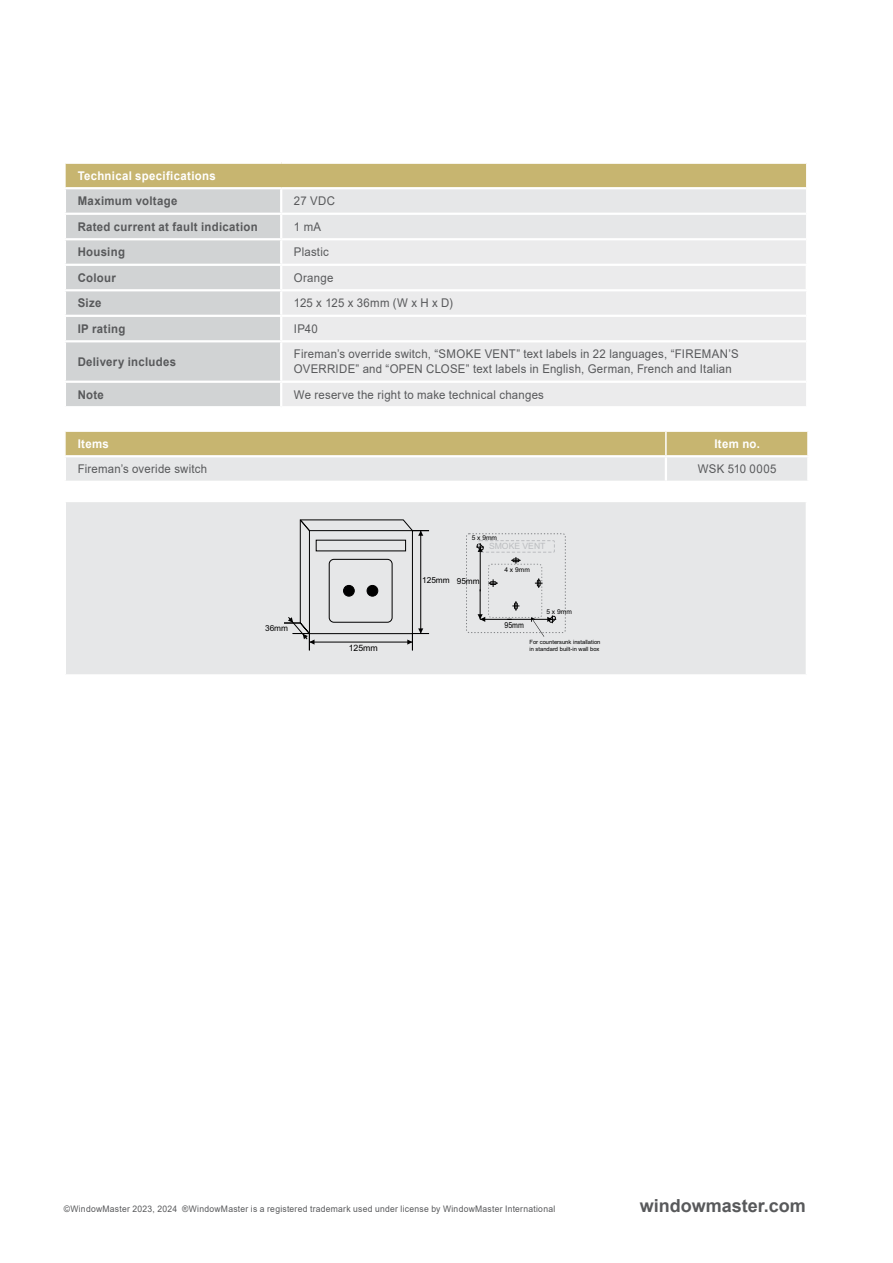
<style>
.page{position:relative;width:893px;height:1263px;background:#fff}
.page>*{position:absolute;margin:0;border:0;box-sizing:border-box;transform-origin:0 0}
.t1{font:700 18px "Arial";color:#58595b}
.t2{font:12px/15px "Arial";letter-spacing:.02em;color:#58595b;scale:.95 1}
.t3{font:700 12px "Arial";letter-spacing:.025em;color:#58595b;scale:.95 1}
.t4{font:700 12px "Arial";letter-spacing:.03em;color:#fff;scale:.95 1}
.t5{font:9px "Arial";letter-spacing:.03em;color:#58595b;scale:.95 1}
.t6{font:8.7px "Arial";color:#000}
.t7{font:8.55px "Arial";color:#bbbdc0}
.t8{font:8.25px "Arial";color:#000}
.t9{font:8.25px "Arial";color:#000;scale:.85 1}
.t10{font:6.6px "Arial";color:#000}
.t11{font:5.85px/6.4px "Arial";color:#000}
</style>
<div class="page">
<div style="left:65px;top:163px;width:742px;height:25px;background:#c7b570"></div>
<div style="left:66px;top:189px;width:214px;height:217px;background:#d1d3d4"></div>
<div style="left:282px;top:266px;width:524px;height:140px;background:#ebebec"></div>
<hr style="left:64px;top:162px;width:217px;height:2px;background:#fff">
<hr style="left:281px;top:162px;width:526px;height:2px;background:#fff">
<hr style="left:64px;top:187px;width:217px;height:2px;background:#fff">
<hr style="left:64px;top:213px;width:217px;height:2px;background:#fff">
<hr style="left:64px;top:238px;width:217px;height:2px;background:#fff">
<hr style="left:64px;top:264px;width:217px;height:2px;background:#fff">
<hr style="left:64px;top:289px;width:217px;height:2px;background:#fff">
<hr style="left:281px;top:289px;width:527px;height:2px;background:#fff">
<hr style="left:64px;top:315px;width:217px;height:2px;background:#fff">
<hr style="left:281px;top:315px;width:525px;height:2px;background:#fff">
<hr style="left:64px;top:340px;width:217px;height:2px;background:#fff">
<hr style="left:281px;top:340px;width:525px;height:2px;background:#fff">
<hr style="left:64px;top:381px;width:217px;height:2px;background:#fff">
<hr style="left:281px;top:381px;width:525px;height:2px;background:#fff">
<hr style="left:64px;top:164px;width:2px;height:23px;background:#fff">
<svg style="left:281px;top:164px;width:526px;height:100px"></svg>
<div style="left:65px;top:501px;width:742px;height:174px;background:#e6e7e8"></div>
<hr style="left:64px;top:500px;width:744px;height:2px;background:#fff">
<hr style="left:64px;top:502px;width:2px;height:172px;background:#fff">
<hr style="left:806px;top:502px;width:2px;height:172px;background:#fff">
<hr style="left:64px;top:674px;width:744px;height:2px;background:#fff">
<svg style="left:66px;top:432px;width:741px;height:49px;background:#d7cead"></svg>
<hr style="left:665px;top:457px;width:2px;height:24px;background:#fff">
<hr style="left:64px;top:455px;width:602px;height:2px;background:#fff">
<hr style="left:665px;top:432px;width:2px;height:23px;background:#fff">
<hr style="left:666px;top:455px;width:143px;height:2px;background:#fff">
<svg style="left:284px;top:519px;width:145px;height:131px"></svg>
<div style="left:478px;top:540px;width:77px;height:12px;border:1px dashed #bbbdc0"></div>
<div style="left:488px;top:564px;width:54px;height:54px;border:1px dashed #939597;border-radius:3px"></div>
<div style="left:466px;top:533px;width:100px;height:100px;border:1px dashed #808285;border-radius:3px"></div>
<svg style="left:488px;top:579px;width:10px;height:8px"></svg>
<svg style="left:511px;top:557px;width:10px;height:7px"></svg>
<svg style="left:512px;top:601px;width:7px;height:10px"></svg>
<hr style="left:480px;top:619px;width:32px;height:1px;background:#000">
<hr style="left:507px;top:619px;width:45px;height:1px;background:#000">
<hr style="left:480px;top:589px;width:1px;height:30px;background:#000">
<svg style="left:478px;top:614px;width:7px;height:8px"></svg>
<hr style="left:480px;top:547px;width:1px;height:44px;background:#000">
<svg style="left:476px;top:543px;width:8px;height:9px"></svg>
<svg style="left:535px;top:578px;width:7px;height:10px"></svg>
<svg style="left:531px;top:615px;width:25px;height:22px"></svg>
<div style="left:367px;top:585px;width:11px;height:11px;background:#000;border-radius:50%"></div>
<div style="left:367px;top:585px;width:11px;height:11px;border:1px solid #000;border-radius:50%"></div>
<p class="t4" style="left:78px;top:167px;width:147px">Technical specifications</p>
<p class="t3" style="left:78px;top:193px;width:106px">Maximum voltage</p>
<p class="t2" style="left:294px;top:194px;width:45px">27 VDC</p>
<p class="t3" style="left:78px;top:218px;width:191px">Rated current at fault indication</p>
<p class="t2" style="left:294px;top:219px;width:30px">1 mA</p>
<p class="t3" style="left:78px;top:244px;width:51px">Housing</p>
<p class="t2" style="left:294px;top:245px;width:38px">Plastic</p>
<p class="t3" style="left:78px;top:269px;width:42px">Colour</p>
<p class="t2" style="left:294px;top:270px;width:43px">Orange</p>
<p class="t3" style="left:78px;top:295px;width:27px">Size</p>
<p class="t2" style="left:294px;top:296px;width:169px">125 x 125 x 36mm (W x H x D)</p>
<p class="t3" style="left:78px;top:320px;width:52px">IP rating</p>
<p class="t2" style="left:294px;top:321px;width:27px">IP40</p>
<p class="t3" style="left:78px;top:353px;width:105px">Delivery includes</p>
<p class="t2" style="left:294px;top:347px;width:470px">Fireman’s override switch, “SMOKE VENT” text labels in 22 languages, “FIREMAN’S<br>OVERRIDE” and “OPEN CLOSE” text labels in English, German, French and Italian</p>
<p class="t3" style="left:78px;top:386px;width:29px">Note</p>
<p class="t2" style="left:294px;top:387px;width:265px">We reserve the right to make technical changes</p>
<p class="t4" style="left:78px;top:435px;width:34px">Items</p>
<p class="t4" style="left:714px;top:435px;width:49px">Item no.</p>
<p class="t2" style="left:78px;top:462px;width:138px">Fireman’s overide switch</p>
<p class="t2" style="left:698px;top:462px;width:84px">WSK 510 0005</p>
<p class="t10" style="left:472px;top:533px;width:27px">5 x 9mm</p>
<p class="t7" style="left:489px;top:540px;width:58px">SMOKE VENT</p>
<p class="t8" style="left:265px;top:623px;width:25px">36mm</p>
<p class="t6" style="left:349px;top:642px;width:31px">125mm</p>
<p class="t8" style="left:422px;top:575px;width:29px">125mm</p>
<p class="t8" style="left:457px;top:575px;width:25px">95mm</p>
<p class="t10" style="left:504px;top:565px;width:27px">4 x 9mm</p>
<p class="t10" style="left:546px;top:607px;width:27px">5 x 9mm</p>
<p class="t11" style="left:529px;top:639px;width:73px">For countersunk installation in standard built-in wall box</p>
<p class="t9" style="left:504px;top:619px;width:24px">95mm</p>
<p class="t5" style="left:64px;top:1202px;width:519px">©WindowMaster 2023, 2024 ®WindowMaster is a registered trademark used under license by WindowMaster International</p>
<h1 class="t1" style="left:640px;top:1193px;width:168px">windowmaster.com</h1>
</div>
